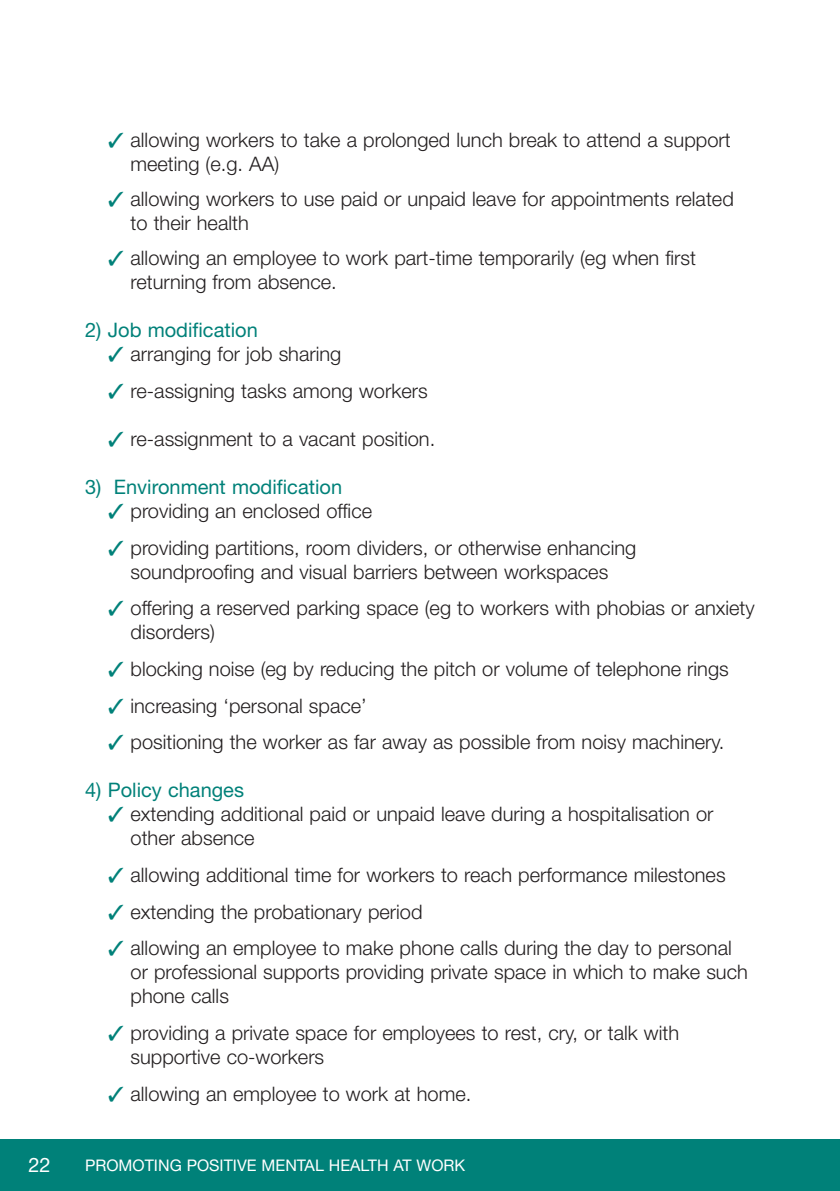
<style>
.page{position:relative;width:840px;height:1191px;background:#fff}
.page>*{position:absolute;margin:0;border:0;box-sizing:border-box;transform-origin:0 0}
.t1{font:300 20px/24px "Helvetica Neue";color:#231f20}
.t2{font:20px "Helvetica Neue";color:#008179}
.t3{font:20px "Helvetica Neue";color:#fff}
.t4{font:16px "Helvetica Neue";color:#fff}
.s1{color:#008179}
</style>
<div class="page">
<hr style="left:839px;top:1140px;width:1px;height:51px;background:#008179">
<div style="left:0;top:1140px;width:839px;height:51px;background:#008179"></div>
<p class="t1" style="left:130px;top:129px;width:601px;text-indent:-23px"><span class="s1">✓</span> allowing workers to take a prolonged lunch break to attend a support meeting (e.g. AA)</p>
<p class="t1" style="left:130px;top:189px;width:604px;text-indent:-23px"><span class="s1">✓</span> allowing workers to use paid or unpaid leave for appointments related to their health</p>
<p class="t1" style="left:130px;top:248px;width:566px;text-indent:-23px"><span class="s1">✓</span> allowing an employee to work part-time temporarily (eg when first returning from absence.</p>
<p class="t2" style="left:85px;top:323px;width:174px">2) Job modification</p>
<p class="t1" style="left:108px;top:344px;width:235px"><span class="s1">✓</span> arranging for job sharing</p>
<p class="t1" style="left:108px;top:381px;width:321px"><span class="s1">✓</span> re-assigning tasks among workers</p>
<p class="t1" style="left:108px;top:429px;width:329px"><span class="s1">✓</span> re-assignment to a vacant position.</p>
<p class="t2" style="left:85px;top:480px;width:258px">3) Environment modification</p>
<p class="t1" style="left:108px;top:501px;width:266px"><span class="s1">✓</span> providing an enclosed office</p>
<p class="t1" style="left:108px;top:537px;width:529px;text-align:center"><span class="s1">✓</span> providing partitions, room dividers, or otherwise enhancing soundproofing and visual barriers between workspaces</p>
<p class="t1" style="left:130px;top:598px;width:625px;text-indent:-23px"><span class="s1">✓</span> offering a reserved parking space (eg to workers with phobias or anxiety disorders)</p>
<p class="t1" style="left:108px;top:659px;width:622px"><span class="s1">✓</span> blocking noise (eg by reducing the pitch or volume of telephone rings</p>
<p class="t1" style="left:108px;top:695px;width:260px"><span class="s1">✓</span> increasing ‘personal space’</p>
<p class="t1" style="left:108px;top:732px;width:618px"><span class="s1">✓</span> positioning the worker as far away as possible from noisy machinery.</p>
<p class="t2" style="left:85px;top:783px;width:160px">4) Policy changes</p>
<p class="t1" style="left:130px;top:804px;width:584px;text-indent:-23px"><span class="s1">✓</span> extending additional paid or unpaid leave during a hospitalisation or other absence</p>
<p class="t1" style="left:108px;top:865px;width:619px"><span class="s1">✓</span> allowing additional time for workers to reach performance milestones</p>
<p class="t1" style="left:108px;top:901px;width:316px"><span class="s1">✓</span> extending the probationary period</p>
<p class="t1" style="left:130px;top:938px;width:618px;text-indent:-23px"><span class="s1">✓</span> allowing an employee to make phone calls during the day to personal or professional supports providing private space in which to make such phone calls</p>
<p class="t1" style="left:130px;top:1023px;width:550px;text-indent:-23px"><span class="s1">✓</span> providing a private space for employees to rest, cry, or talk with supportive co-workers</p>
<p class="t1" style="left:108px;top:1083px;width:365px"><span class="s1">✓</span> allowing an employee to work at home.</p>
<p class="t3" style="left:28px;top:1158px;width:24px">22</p>
<p class="t4" style="left:85px;top:1159px;width:381px">PROMOTING POSITIVE MENTAL HEALTH AT WORK</p>
</div>
